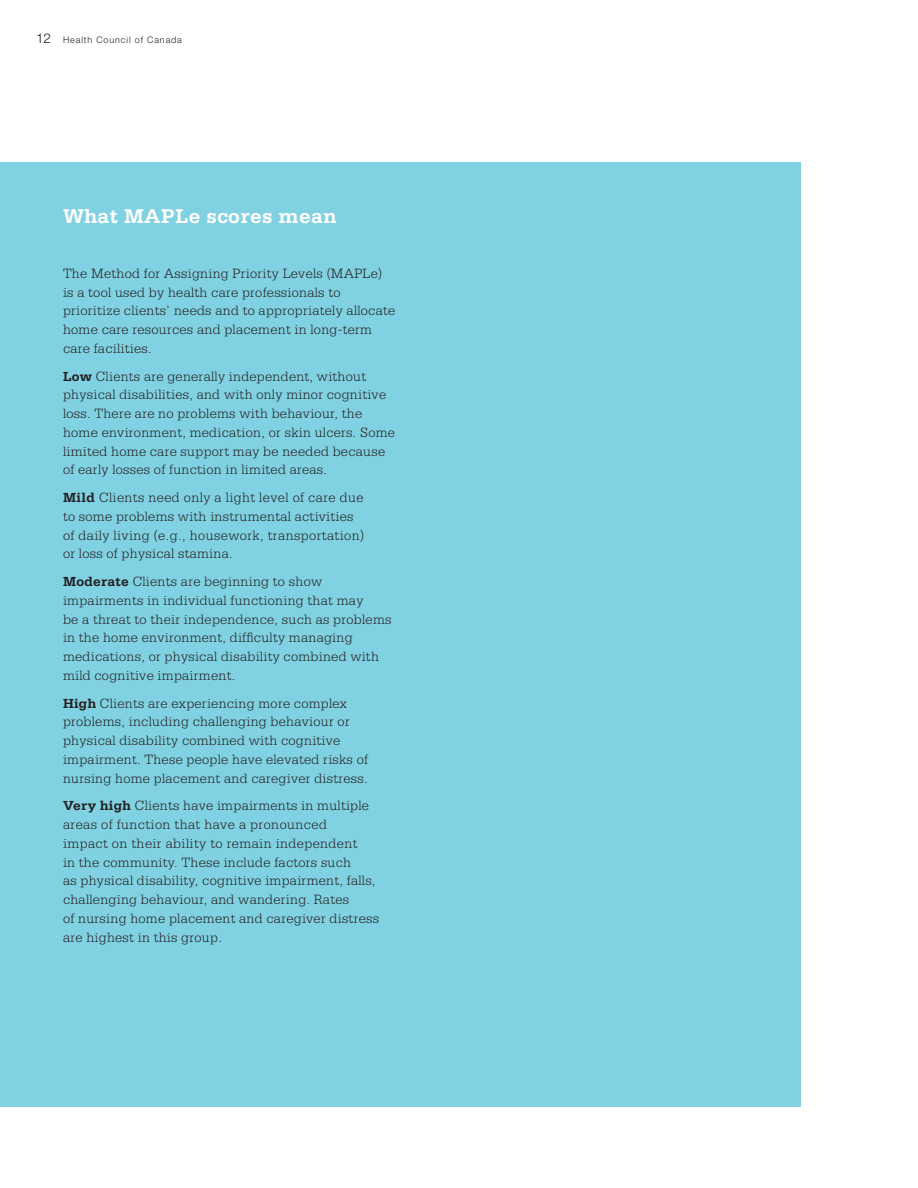
<style>
.page{position:relative;width:918px;height:1188px;background:#fff}
.page>*{position:absolute;margin:0;border:0;box-sizing:border-box;transform-origin:0 0}
.t1{font:700 21px "Serifa";letter-spacing:.02em;color:#fff}
.t2{font:300 14.25px/18.8px "Serifa";letter-spacing:.02em;color:#231f20}
.t3{font:300 9px "Helvetica Neue";letter-spacing:.1em;color:#231f20}
.s1{font-size:13.5px}
.s2{font-weight:700;font-size:13.8px}
</style>
<div class="page">
<div style="left:0;top:162px;width:801px;height:945px;background:#80d1e1"></div>
<p class="t3" style="left:36px;top:34px;width:147px"><span class="s1">12</span> Health Council of Canada</p>
<h1 class="t1" style="left:63px;top:204px;width:276px">What MAPLe scores mean</h1>
<p class="t2" style="left:63px;top:264px;width:334px">The Method for Assigning Priority Levels (MAPLe) is a tool used by health care professionals to prioritize clients’ needs and to appropriately allocate home care resources and placement in long-term care facilities.</p>
<p class="t2" style="left:63px;top:367px;width:334px"><span class="s2">Low</span> Clients are generally independent, without physical disabilities, and with only minor cognitive loss. There are no problems with behaviour, the home environment, medication, or skin ulcers. Some limited home care support may be needed because of early losses of function in limited areas.</p>
<p class="t2" style="left:63px;top:488px;width:303px"><span class="s2">Mild</span> Clients need only a light level of care due to some problems with instrumental activities of daily living (e.g., housework, transportation) or loss of physical stamina.</p>
<p class="t2" style="left:63px;top:572px;width:330px"><span class="s2">Moderate</span> Clients are beginning to show impairments in individual functioning that may<br>be a threat to their independence, such as problems in the home environment, difficulty managing medications, or physical disability combined with mild cognitive impairment.</p>
<p class="t2" style="left:63px;top:694px;width:307px"><span class="s2">High</span> Clients are experiencing more complex problems, including challenging behaviour or physical disability combined with cognitive impairment. These people have elevated risks of nursing home placement and caregiver distress.</p>
<p class="t2" style="left:63px;top:796px;width:318px"><span class="s2">Very high</span> Clients have impairments in multiple areas of function that have a pronounced<br>impact on their ability to remain independent<br>in the community. These include factors such<br>as physical disability, cognitive impairment, falls, challenging behaviour, and wandering. Rates<br>of nursing home placement and caregiver distress are highest in this group.</p>
</div>
